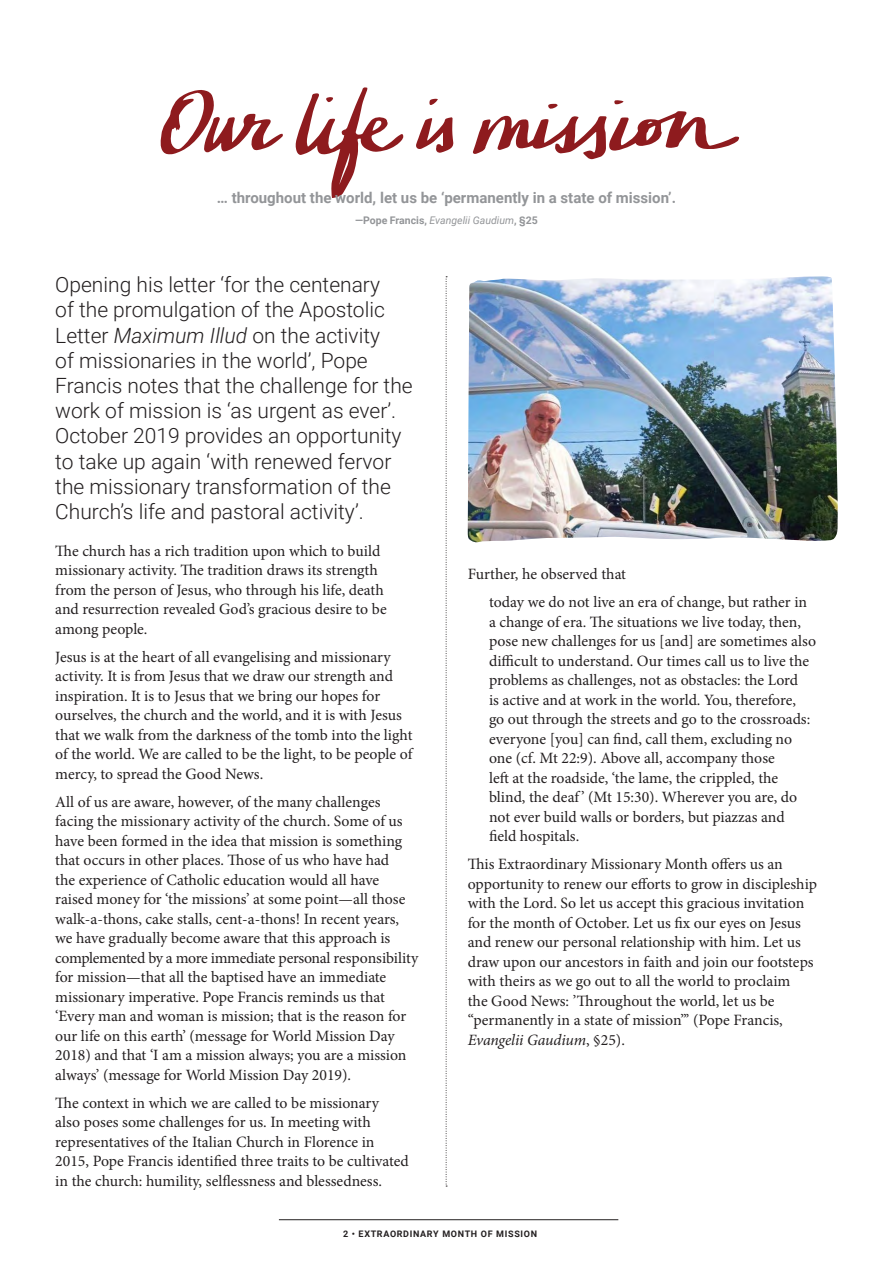
<style>
.page{position:relative;width:893px;height:1263px;background:#fff}
.page>*{position:absolute;margin:0;border:0;box-sizing:border-box;transform-origin:0 0}
.body_text{font:300 21px/25.2px "Roboto";color:#231f20}
.body_text-2{font:15.75px/19.5px "Minion Pro";letter-spacing:-.005em;color:#231f20}
.t1{font:700 15px "Roboto";color:#939598}
.t2{font:700 10.5px "Roboto";color:#939598}
.t3{font:700 9px "Roboto";letter-spacing:.075em;color:#231f20}
.s1{font-weight:400;font-style:italic}
.s2{font-style:italic}
</style>
<div class="page">
<hr style="left:279px;top:1219px;width:339px;height:1px;background:#231f20">
<svg style="left:446px;top:276px;width:1px;height:911px"></svg>
<svg style="left:160px;top:90px;width:123px;height:64px"></svg>
<svg style="left:295px;top:87px;width:108px;height:111px"></svg>
<svg style="left:416px;top:117px;width:37px;height:36px"></svg>
<svg style="left:429px;top:99px;width:9px;height:6px"></svg>
<svg style="left:473px;top:100px;width:266px;height:60px"></svg>
<img style="left:468px;top:276px;width:370px;height:267px">
<p class="t1" style="left:217px;top:187px;width:461px">… throughout the world, let us be ‘permanently in a state of mission’.</p>
<p class="t2" style="left:355px;top:213px;width:184px">—Pope Francis, <span class="s1">Evangelii Gaudium</span>, §25</p>
<p class="body_text" style="left:55px;top:271px;width:359px">Opening his letter ‘for the centenary<br>of the promulgation of the Apostolic Letter <span class="s2">Maximum Illud</span> on the activity<br>of missionaries in the world’, Pope Francis notes that the challenge for the work of mission is ‘as urgent as ever’.<br>October 2019 provides an opportunity to take up again ‘with renewed fervor the missionary transformation of the Church’s life and pastoral activity’.</p>
<p class="body_text-2" style="left:55px;top:541px;width:333px">The church has a rich tradition upon which to build missionary activity. The tradition draws its strength from the person of Jesus, who through his life, death and resurrection revealed God’s gracious desire to be among people.</p>
<p class="body_text-2" style="left:55px;top:647px;width:359px">Jesus is at the heart of all evangelising and missionary activity. It is from Jesus that we draw our strength and inspiration. It is to Jesus that we bring our hopes for ourselves, the church and the world, and it is with Jesus that we walk from the darkness of the tomb into the light of the world. We are called to be the light, to be people of mercy, to spread the Good News.</p>
<p class="body_text-2" style="left:55px;top:792px;width:365px">All of us are aware, however, of the many challenges facing the missionary activity of the church. Some of us have been formed in the idea that mission is something that occurs in other places. Those of us who have had<br>the experience of Catholic education would all have raised money for ‘the missions’ at some point—all those walk-a-thons, cake stalls, cent-a-thons! In recent years, we have gradually become aware that this approach is complemented by a more immediate personal responsibility for mission—that all the baptised have an immediate missionary imperative. Pope Francis reminds us that ‘Every man and woman is mission; that is the reason for our life on this earth’ (message for World Mission Day 2018) and that ‘I am a mission always; you are a mission always’ (message for World Mission Day 2019).</p>
<p class="body_text-2" style="left:55px;top:1093px;width:355px">The context in which we are called to be missionary<br>also poses some challenges for us. In meeting with representatives of the Italian Church in Florence in 2015, Pope Francis identified three traits to be cultivated in the church: humility, selflessness and blessedness.</p>
<p class="body_text-2" style="left:468px;top:565px;width:160px">Further, he observed that</p>
<p class="body_text-2" style="left:489px;top:593px;width:329px">today we do not live an era of change, but rather in a change of era. The situations we live today, then, pose new challenges for us [and] are sometimes also difficult to understand. Our times call us to live the problems as challenges, not as obstacles: the Lord<br>is active and at work in the world. You, therefore,<br>go out through the streets and go to the crossroads: everyone [you] can find, call them, excluding no one (cf. Mt 22:9). Above all, accompany those<br>left at the roadside, ‘the lame, the crippled, the blind, the deaf ’ (Mt 15:30). Wherever you are, do not ever build walls or borders, but piazzas and<br>field hospitals.</p>
<p class="body_text-2" style="left:468px;top:855px;width:351px">This Extraordinary Missionary Month offers us an opportunity to renew our efforts to grow in discipleship with the Lord. So let us accept this gracious invitation for the month of October. Let us fix our eyes on Jesus and renew our personal relationship with him. Let us draw upon our ancestors in faith and join our footsteps with theirs as we go out to all the world to proclaim<br>the Good News: ’Throughout the world, let us be “permanently in a state of mission”’ (Pope Francis, <span class="s2">Evangelii Gaudium</span>, §25).</p>
<p class="t3" style="left:343px;top:1228px;width:196px">2 • EXTRAORDINARY MONTH OF MISSION</p>
</div>
